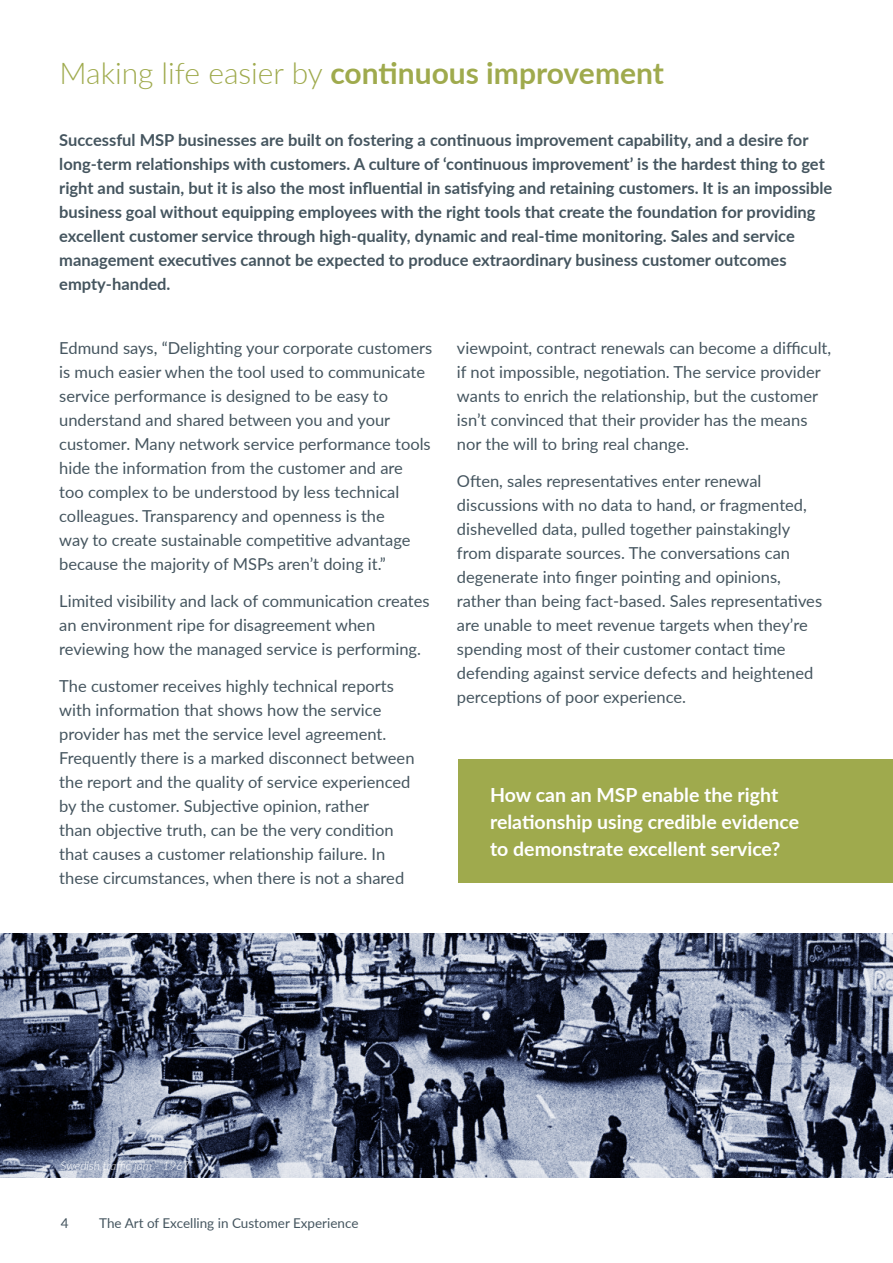
<style>
.page{position:relative;width:893px;height:1263px;background:#fff}
.page>*{position:absolute;margin:0;border:0;box-sizing:border-box;transform-origin:0 0}
.t1{font:700 30px "Lato";color:#9faa4d}
.body{font:700 19.5px/27px "Lato";color:#fff}
.body-2{font:16.5px/24px "Lato";color:#45555f}
.body-3{font:700 16.5px/24px "Lato";color:#45555f}
.t2{font:13.5px "Lato";color:#45555f}
.body-4{font:italic 300 12px "Lato";color:#fff}
.s1{font-weight:300}
</style>
<div class="page">
<div style="left:458px;top:759px;width:435px;height:124px;background:#9faa4d"></div>
<img style="left:0;top:933px;width:893px;height:245px">
<p class="t1" style="left:60px;top:51px;width:606px"><span class="s1">Making life easier by</span> continuous improvement</p>
<p class="body-3" style="left:59px;top:127px;width:775px">Successful MSP businesses are built on fostering a continuous improvement capability, and a desire for long-term relationships with customers. A culture of ‘continuous improvement’ is the hardest thing to get right and sustain, but it is also the most influential in satisfying and retaining customers. It is an impossible business goal without equipping employees with the right tools that create the foundation for providing excellent customer service through high-quality, dynamic and real-time monitoring. Sales and service management executives cannot be expected to produce extraordinary business customer outcomes empty-handed.</p>
<p class="body-2" style="left:59px;top:335px;width:374px">Edmund says, “Delighting your corporate customers is much easier when the tool used to communicate service performance is designed to be easy to understand and shared between you and your customer. Many network service performance tools hide the information from the customer and are<br>too complex to be understood by less technical colleagues. Transparency and openness is the<br>way to create sustainable competitive advantage because the majority of MSPs aren’t doing it.”</p>
<p class="body-2" style="left:59px;top:588px;width:372px">Limited visibility and lack of communication creates an environment ripe for disagreement when reviewing how the managed service is performing.</p>
<p class="body-2" style="left:59px;top:673px;width:357px">The customer receives highly technical reports with information that shows how the service provider has met the service level agreement.<br>Frequently there is a marked disconnect between the report and the quality of service experienced by the customer. Subjective opinion, rather<br>than objective truth, can be the very condition that causes a customer relationship failure. In these circumstances, when there is not a shared</p>
<p class="body-2" style="left:457px;top:335px;width:376px">viewpoint, contract renewals can become a difficult, if not impossible, negotiation. The service provider wants to enrich the relationship, but the customer isn’t convinced that their provider has the means nor the will to bring real change.</p>
<p class="body-2" style="left:457px;top:468px;width:367px">Often, sales representatives enter renewal discussions with no data to hand, or fragmented, dishevelled data, pulled together painstakingly from disparate sources. The conversations can degenerate into finger pointing and opinions, rather than being fact-based. Sales representatives are unable to meet revenue targets when they’re spending most of their customer contact time defending against service defects and heightened perceptions of poor experience.</p>
<p class="body" style="left:490px;top:780px;width:311px">How can an MSP enable the right relationship using credible evidence to demonstrate excellent service?</p>
<p class="body-4" style="left:61px;top:1157px;width:131px">Swedish traffic jam - 1967</p>
<p class="t2" style="left:61px;top:1213px;width:9px">4</p>
<p class="t2" style="left:99px;top:1213px;width:261px">The Art of Excelling in Customer Experience</p>
</div>
